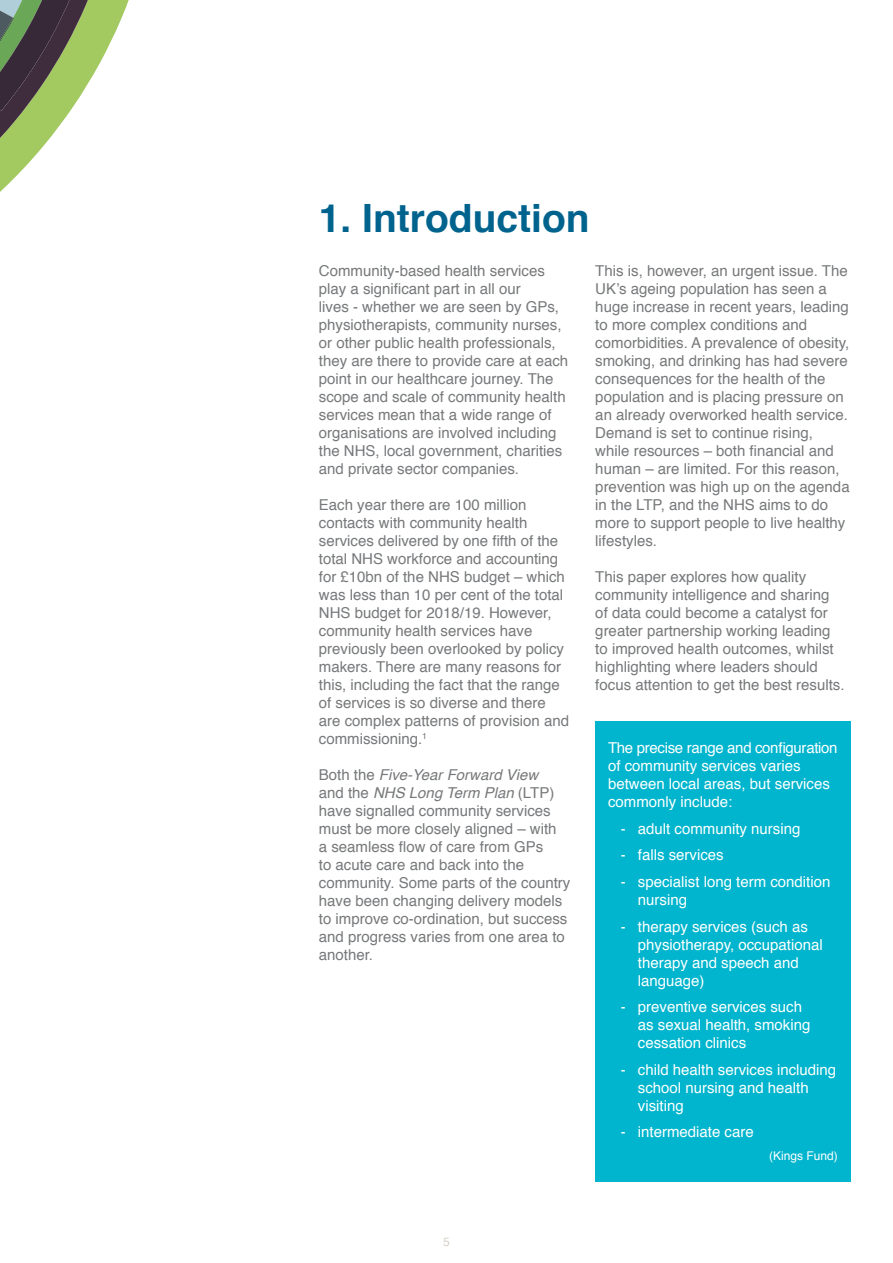
<style>
.page{position:relative;width:893px;height:1263px;background:#fff}
.page>*{position:absolute;margin:0;border:0;box-sizing:border-box;transform-origin:0 0}
.t1{font:700 39px "Helvetica";color:#00638e}
.t2{font:15px/18px "Helvetica";color:#76787a}
.t3{font:15px/18px "Helvetica";color:#fff}
.t4{font:12px "Helvetica";color:#fff}
.t5{font:12px "Helvetica";color:#d7d1c9}
.s1{font-style:italic}
</style>
<div class="page">
<div style="left:595px;top:721px;width:255px;height:460px;background:#00b5cd"></div>
<svg style="left:0;top:0;width:129px;height:192px"></svg>
<h1 class="t1" style="left:319px;top:187px;width:272px">1. Introduction</h1>
<p class="t2" style="left:319px;top:262px;width:251px">Community-based health services play a significant part in all our<br>lives - whether we are seen by GPs, physiotherapists, community nurses, or other public health professionals, they are there to provide care at each point in our healthcare journey. The scope and scale of community health services mean that a wide range of organisations are involved including the NHS, local government, charities and private sector companies.</p>
<p class="t2" style="left:319px;top:496px;width:252px">Each year there are 100 million contacts with community health services delivered by one fifth of the total NHS workforce and accounting for £10bn of the NHS budget – which was less than 10 per cent of the total NHS budget for 2018/19. However, community health services have previously been overlooked by policy makers. There are many reasons for this, including the fact that the range of services is so diverse and there are complex patterns of provision and commissioning.<sup>1</sup></p>
<p class="t2" style="left:319px;top:766px;width:253px">Both the <span class="s1">Five-Year Forward View<br></span>and the <span class="s1">NHS Long Term Plan</span> (LTP) have signalled community services must be more closely aligned – with<br>a seamless flow of care from GPs<br>to acute care and back into the community. Some parts of the country have been changing delivery models to improve co-ordination, but success and progress varies from one area to another.</p>
<p class="t2" style="left:595px;top:262px;width:256px">This is, however, an urgent issue. The UK’s ageing population has seen a huge increase in recent years, leading to more complex conditions and comorbidities. A prevalence of obesity, smoking, and drinking has had severe consequences for the health of the population and is placing pressure on an already overworked health service.<br>Demand is set to continue rising, while resources – both financial and human – are limited. For this reason, prevention was high up on the agenda in the LTP, and the NHS aims to do more to support people to live healthy lifestyles.</p>
<p class="t2" style="left:595px;top:568px;width:251px">This paper explores how quality community intelligence and sharing of data could become a catalyst for greater partnership working leading to improved health outcomes, whilst highlighting where leaders should focus attention to get the best results.</p>
<p class="t3" style="left:608px;top:740px;width:231px">The precise range and configuration of community services varies between local areas, but services commonly include:</p>
<p class="t3" style="left:621px;top:820px;width:181px">- adult community nursing</p>
<p class="t3" style="left:621px;top:847px;width:104px">- falls services</p>
<p class="t3" style="left:638px;top:873px;width:194px;text-indent:-17px">- specialist long term condition nursing</p>
<p class="t3" style="left:638px;top:918px;width:186px;text-indent:-17px">- therapy services (such as physiotherapy, occupational therapy and speech and language)</p>
<p class="t3" style="left:638px;top:998px;width:174px;text-indent:-17px">- preventive services such as sexual health, smoking cessation clinics</p>
<p class="t3" style="left:638px;top:1061px;width:200px;text-indent:-17px">- child health services including school nursing and health visiting</p>
<p class="t3" style="left:621px;top:1123px;width:134px">- intermediate care</p>
<p class="t4" style="left:769px;top:1146px;width:70px">(Kings Fund)</p>
<p class="t5" style="left:443px;top:1233px;width:8px">5</p>
</div>
